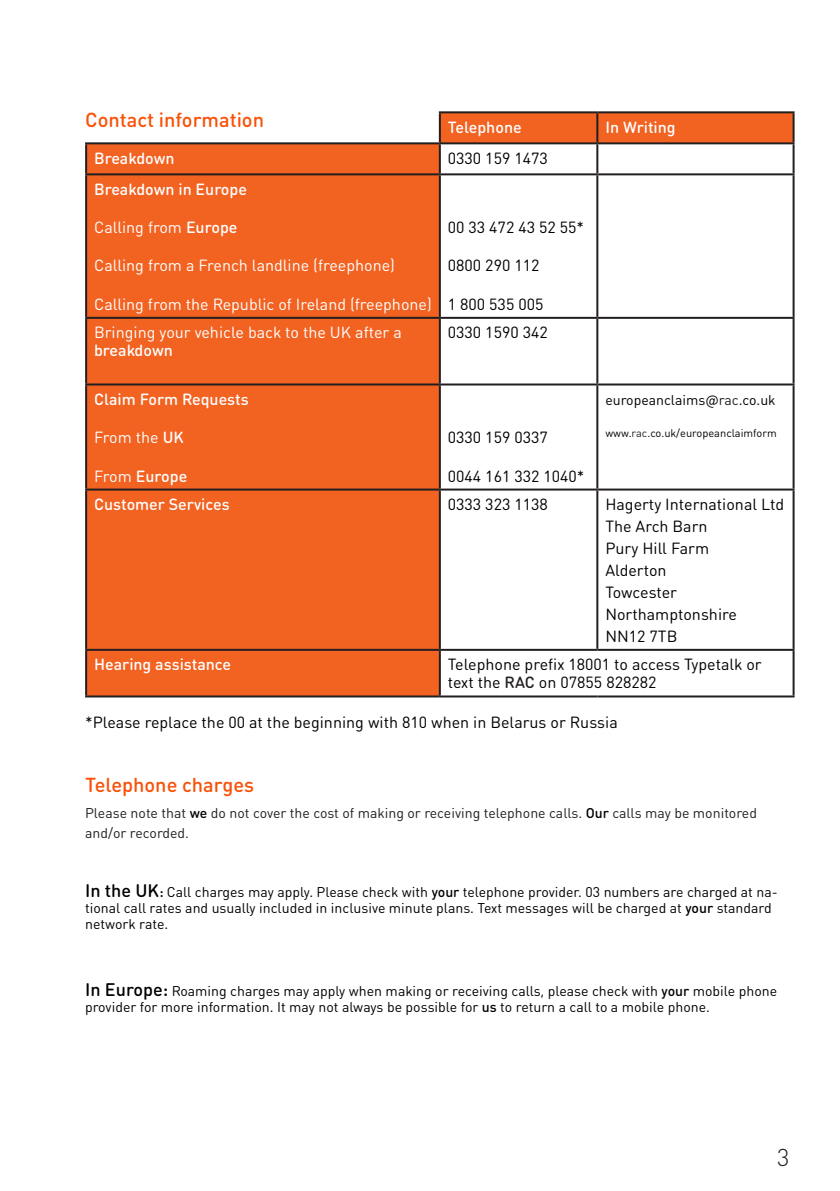
<style>
.page{position:relative;width:840px;height:1191px;background:#fff}
.page>*{position:absolute;margin:0;border:0;box-sizing:border-box;transform-origin:0 0}
.t1{font:300 24px "DIN Round OT";color:#231f20}
.TOC_Heading{font:500 20px "DIN Round OT";color:#f95108}
.t2{font:16px/18.4px "DIN Round OT";color:#000}
.t3{font:16px/18.4px "DIN Round OT";color:#fff}
.t4{font:500 16px "DIN Round OT";color:#fff}
.t5{font:14px/16.2px "DIN Round OT";color:#000}
.RAC_Body{font:14px/20px "DIN Round OT";color:#231f20}
.t6{font:11px "DIN Round OT";color:#000}
.s1{font-weight:500}
.s2{font-weight:400}
.s3{color:#231f20}
.s4{font-weight:500;color:#231f20}
.s5{font-weight:500;color:#000}
.s6{font-weight:500;font-size:18px}
</style>
<div class="page">
<svg style="left:87px;top:113px;width:705px;height:582px;fill:#f26221"></svg>
<hr style="left:438px;top:111px;width:159px;height:2px;background:#231f20">
<hr style="left:438px;top:113px;width:2px;height:29px;background:#231f20">
<hr style="left:597px;top:111px;width:197px;height:2px;background:#231f20">
<hr style="left:596px;top:113px;width:2px;height:29px;background:#231f20">
<hr style="left:792px;top:113px;width:2px;height:29px;background:#231f20">
<hr style="left:85px;top:142px;width:354px;height:2px;background:#231f20">
<hr style="left:85px;top:144px;width:2px;height:29px;background:#231f20">
<hr style="left:439px;top:142px;width:158px;height:2px;background:#231f20">
<hr style="left:438px;top:144px;width:2px;height:29px;background:#231f20">
<hr style="left:597px;top:142px;width:197px;height:2px;background:#231f20">
<hr style="left:596px;top:144px;width:2px;height:29px;background:#231f20">
<hr style="left:792px;top:144px;width:2px;height:29px;background:#231f20">
<hr style="left:85px;top:173px;width:354px;height:2px;background:#231f20">
<hr style="left:85px;top:175px;width:2px;height:142px;background:#231f20">
<hr style="left:439px;top:173px;width:158px;height:2px;background:#231f20">
<hr style="left:438px;top:175px;width:2px;height:142px;background:#231f20">
<hr style="left:597px;top:173px;width:197px;height:2px;background:#231f20">
<hr style="left:596px;top:175px;width:2px;height:142px;background:#231f20">
<hr style="left:792px;top:175px;width:2px;height:142px;background:#231f20">
<hr style="left:85px;top:317px;width:354px;height:2px;background:#231f20">
<hr style="left:85px;top:319px;width:2px;height:64px;background:#231f20">
<hr style="left:439px;top:317px;width:158px;height:2px;background:#231f20">
<hr style="left:438px;top:319px;width:2px;height:64px;background:#231f20">
<hr style="left:597px;top:317px;width:197px;height:2px;background:#231f20">
<hr style="left:596px;top:319px;width:2px;height:64px;background:#231f20">
<hr style="left:792px;top:319px;width:2px;height:64px;background:#231f20">
<hr style="left:85px;top:383px;width:354px;height:2px;background:#231f20">
<hr style="left:85px;top:385px;width:2px;height:103px;background:#231f20">
<hr style="left:439px;top:383px;width:158px;height:2px;background:#231f20">
<hr style="left:438px;top:385px;width:2px;height:103px;background:#231f20">
<hr style="left:597px;top:383px;width:197px;height:2px;background:#231f20">
<hr style="left:596px;top:385px;width:2px;height:103px;background:#231f20">
<hr style="left:792px;top:385px;width:2px;height:103px;background:#231f20">
<hr style="left:85px;top:488px;width:354px;height:2px;background:#231f20">
<hr style="left:85px;top:490px;width:2px;height:159px;background:#231f20">
<hr style="left:439px;top:488px;width:158px;height:2px;background:#231f20">
<hr style="left:438px;top:490px;width:2px;height:159px;background:#231f20">
<hr style="left:597px;top:488px;width:197px;height:2px;background:#231f20">
<hr style="left:596px;top:490px;width:2px;height:159px;background:#231f20">
<hr style="left:792px;top:490px;width:2px;height:159px;background:#231f20">
<hr style="left:85px;top:649px;width:354px;height:2px;background:#231f20">
<hr style="left:85px;top:651px;width:2px;height:44px;background:#231f20">
<hr style="left:439px;top:649px;width:158px;height:2px;background:#231f20">
<hr style="left:438px;top:651px;width:2px;height:44px;background:#231f20">
<hr style="left:597px;top:649px;width:197px;height:2px;background:#231f20">
<hr style="left:792px;top:651px;width:2px;height:44px;background:#231f20">
<hr style="left:85px;top:695px;width:354px;height:2px;background:#231f20">
<hr style="left:439px;top:695px;width:158px;height:2px;background:#231f20">
<hr style="left:597px;top:695px;width:197px;height:2px;background:#231f20">
<p class="TOC_Heading" style="left:85px;top:107px;width:180px">Contact information</p>
<p class="t4" style="left:447px;top:117px;width:75px">Telephone</p>
<p class="t4" style="left:605px;top:117px;width:72px">In Writing</p>
<p class="t4" style="left:94px;top:148px;width:82px">Breakdown</p>
<p class="t2" style="left:447px;top:148px;width:101px">0330 159 1473</p>
<p class="t4" style="left:94px;top:179px;width:154px">Breakdown in Europe</p>
<p class="t3" style="left:94px;top:218px;width:145px">Calling from <span class="s1">Europe</span></p>
<p class="t3" style="left:94px;top:256px;width:302px">Calling from a French landline (freephone)</p>
<p class="t3" style="left:94px;top:295px;width:339px">Calling from the Republic of Ireland (freephone)</p>
<p class="t2" style="left:447px;top:218px;width:138px">00 33 472 43 52 55*</p>
<p class="t2" style="left:447px;top:256px;width:93px">0800 290 112</p>
<p class="t2" style="left:447px;top:295px;width:97px">1 800 535 005</p>
<p class="t3" style="left:94px;top:323px;width:309px">Bringing your vehicle back to the UK after a <span class="s1">breakdown</span></p>
<p class="t2" style="left:447px;top:323px;width:101px">0330 1590 342</p>
<p class="t4" style="left:94px;top:389px;width:156px">Claim Form Requests</p>
<p class="t3" style="left:94px;top:428px;width:91px">From the <span class="s1">UK</span></p>
<p class="t4" style="left:94px;top:465px;width:95px"><span class="s2">From</span> Europe</p>
<p class="t2" style="left:447px;top:428px;width:101px">0330 159 0337</p>
<p class="t2" style="left:447px;top:466px;width:138px">0044 161 332 1040*</p>
<p class="t5" style="left:605px;top:391px;width:171px">europeanclaims@<span class="s3">rac</span>.co.uk</p>
<p class="t6" style="left:605px;top:426px;width:173px">www.<span class="s3">rac</span>.co.uk/europeanclaimform</p>
<p class="t4" style="left:94px;top:494px;width:137px">Customer Services</p>
<p class="t2" style="left:447px;top:494px;width:101px">0333 323 1138</p>
<p class="t2" style="left:605px;top:494px;width:180px">Hagerty International Ltd</p>
<p class="t2" style="left:605px;top:516px;width:104px">The Arch Barn</p>
<p class="t2" style="left:605px;top:538px;width:105px">Pury Hill Farm</p>
<p class="t2" style="left:605px;top:560px;width:63px">Alderton</p>
<p class="t2" style="left:605px;top:582px;width:73px">Towcester</p>
<p class="t2" style="left:605px;top:604px;width:133px">Northamptonshire</p>
<p class="t2" style="left:605px;top:626px;width:73px">NN12 7TB</p>
<p class="t4" style="left:94px;top:654px;width:138px">Hearing assistance</p>
<p class="t2" style="left:447px;top:655px;width:315px">Telephone prefix 18001 to access Typetalk or text the <span class="s4">RAC</span> on 07855 828282</p>
<p class="t2" style="left:85px;top:712px;width:534px">*Please replace the 00 at the beginning with 810 when in Belarus or Russia</p>
<p class="TOC_Heading" style="left:85px;top:772px;width:170px">Telephone charges</p>
<p class="RAC_Body" style="left:85px;top:802px;width:673px">Please note that <span class="s5">we</span> do not cover the cost of making or receiving telephone calls. <span class="s5">Our</span> calls may be monitored and/or recorded.</p>
<p class="t5" style="left:85px;top:883px;width:693px"><span class="s6">In the UK</span><span class="s1">:</span> Call charges may apply. Please check with <span class="s1">your</span> telephone provider. 03 numbers are charged at na&shy;tional call rates and usually included in inclusive minute plans. Text messages will be charged at <span class="s1">your</span> standard network rate.</p>
<p class="t5" style="left:85px;top:982px;width:693px"><span class="s6">In Europe:</span> Roaming charges may apply when making or receiving calls, please check with <span class="s1">your</span> mobile phone provider for more information. It may not always be possible for <span class="s1">us</span> to return a call to a mobile phone.</p>
<h1 class="t1" style="left:776px;top:1142px;width:14px">3</h1>
</div>
